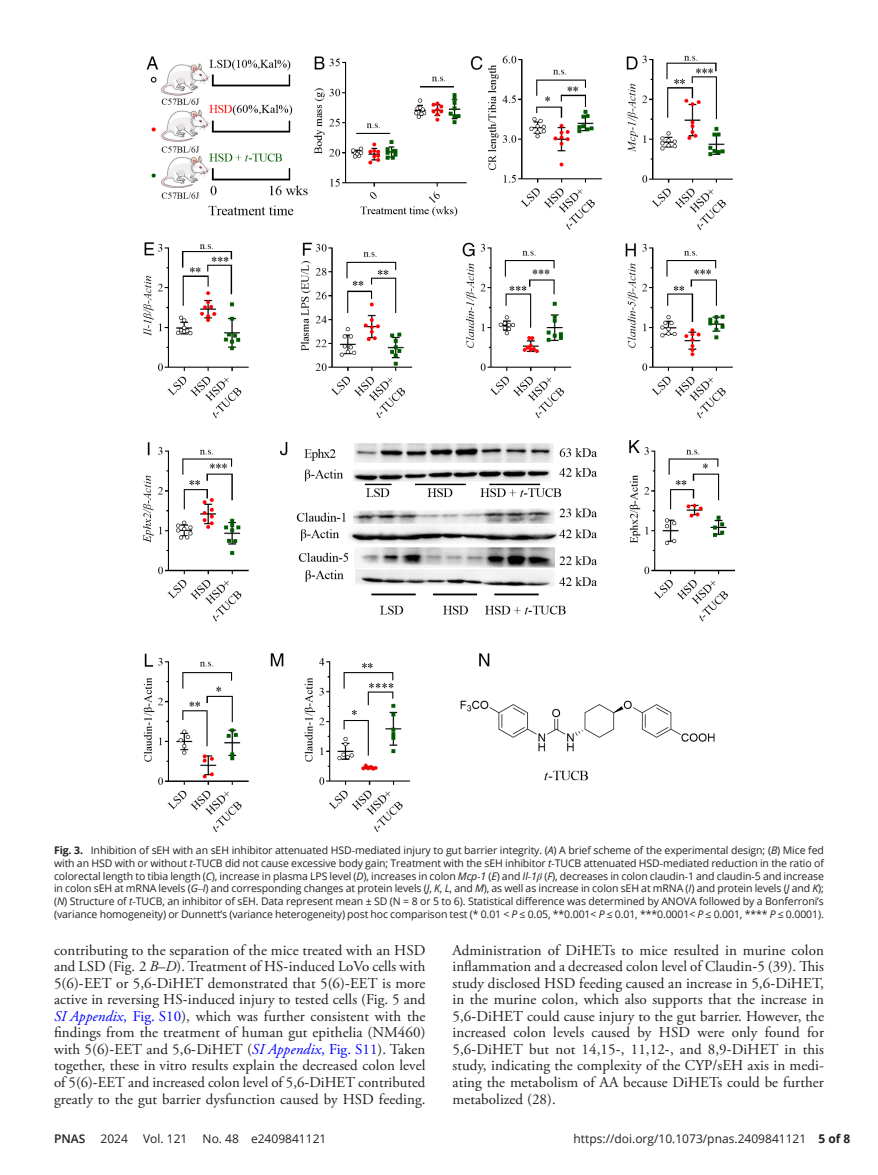
<style>
.page{position:relative;width:878px;height:1175px;background:#fff}
.page>*{position:absolute;margin:0;border:0;box-sizing:border-box;transform-origin:0 0}
.t1{font:15px/16.5px "Adobe Garamond Pro";letter-spacing:.005em;color:#231f20;text-align:justify}
.t2{font:12px "Open Sans";color:#231f20}
.t3{font:600 12px "Open Sans";color:#231f20}
.t4{font:10.5px/12.8px "Open Sans";letter-spacing:-.01em;color:#231f20;text-align:justify}
.s1{font-weight:700}
.s2{font-family:"STIX"}
.s3{font-style:italic}
.s4{font-family:"STIX";font-style:italic}
.s5{font-style:italic;color:#00f}
.s6{color:#00f}
</style>
<div class="page">
<img style="left:143px;top:55px;width:591px;height:777px">
<p class="t4" style="left:54px;top:843px;width:771px"><span class="s1">Fig. 3.</span> Inhibition of sEH with an sEH inhibitor attenuated HSD<span class="s2">-</span>mediated injury to gut barrier integrity. (<span class="s3">A</span>) A brief scheme of the experimental design; (<span class="s3">B</span>) Mice fed with an HSD with or without <span class="s3">t</span><span class="s2">-</span>TUCB did not cause excessive body gain; Treatment with the sEH inhibitor <span class="s3">t</span><span class="s2">-</span>TUCB attenuated HSD<span class="s2">-</span>mediated reduction in the ratio of colorectal length to tibia length (<span class="s3">C</span>), increase in plasma LPS level (<span class="s3">D</span>), increases in colon <span class="s3">Mcp</span><span class="s4">-</span><span class="s3">1</span> (<span class="s3">E</span>) and <span class="s3">Il</span><span class="s4">-</span><span class="s3">1</span><span class="s4">β</span> (<span class="s3">F</span>), decreases in colon claudin<span class="s2">-</span>1 and claudin<span class="s2">-</span>5 and increase in colon sEH at mRNA levels (<span class="s3">G</span><span class="s4">–</span><span class="s3">I</span>) and corresponding changes at protein levels (<span class="s3">J</span>, <span class="s3">K</span>, <span class="s3">L</span>, and <span class="s3">M</span>), as well as increase in colon sEH at mRNA (<span class="s3">I</span>) and protein levels (<span class="s3">J</span> and <span class="s3">K</span>); (<span class="s3">N</span>) Structure of <span class="s3">t</span><span class="s2">-</span>TUCB, an inhibitor of sEH. Data represent mean ± SD (N = 8 or 5 to 6). Statistical difference was determined by ANOVA followed by a Bonferroni’s (variance homogeneity) or Dunnett’s (variance heterogeneity) post hoc comparison test (* 0.01 &lt; <span class="s3">P</span> ≤ 0.05, **0.001&lt; <span class="s3">P</span> ≤ 0.01, ***0.0001&lt; <span class="s3">P</span> ≤ 0.001, **** <span class="s3">P</span> ≤ 0.0001).</p>
<p class="t1" style="left:54px;top:942px;width:373px">contributing to the separation of the mice treated with an HSD and LSD ( Fig. 2 <span class="s3">B</span> –<span class="s3">D</span> ). Treatment of HS<span class="s2">-</span>induced LoVo cells with 5(6)<span class="s2">-</span>EET or 5,6<span class="s2">-</span>DiHET demonstrated that 5(6)<span class="s2">-</span>EET is more active in reversing HS<span class="s2">-</span>induced injury to tested cells ( Fig. 5 and <span class="s5">SI Appendix</span><span class="s6">, Fig. S10</span> ), which was further consistent with the findings from the treatment of human gut epithelia (NM460) with 5(6)<span class="s2">-</span>EET and 5,6<span class="s2">-</span>DiHET (<span class="s5">SI Appendix</span><span class="s6">, Fig. S11</span> ). Taken together, these in vitro results explain the decreased colon level of 5(6)<span class="s2">-</span>EET and increased colon level of 5,6<span class="s2">-</span>DiHET contributed greatly to the gut barrier dysfunction caused by HSD feeding.</p>
<p class="t1" style="left:452px;top:942px;width:373px">Administration of DiHETs to mice resulted in murine colon inflammation and a decreased colon level of Claudin<span class="s2">-</span>5 ( 39 ). This study disclosed HSD feeding caused an increase in 5,6<span class="s2">-</span>DiHET, in the murine colon, which also supports that the increase in 5,6<span class="s2">-</span>DiHET could cause injury to the gut barrier. However, the increased colon levels caused by HSD were only found for 5,6<span class="s2">-</span>DiHET but not 14,15<span class="s2">-</span>, 11,12<span class="s2">-</span>, and 8,9<span class="s2">-</span>DiHET in this study, indicating the complexity of the CYP/sEH axis in medi&shy;ating the metabolism of AA because DiHETs could be further metabolized ( 28 ).</p>
<p class="t3" style="left:54px;top:1130px;width:33px">PNAS</p>
<p class="t2" style="left:100px;top:1130px;width:29px">2024</p>
<p class="t2" style="left:143px;top:1130px;width:46px">Vol. 121</p>
<p class="t2" style="left:202px;top:1130px;width:125px">No. 48 e2409841121</p>
<p class="t2" style="left:573px;top:1130px;width:278px">https://doi.org/10.1073/pnas.2409841121 <span class="s1">5 of 8</span></p>
</div>
